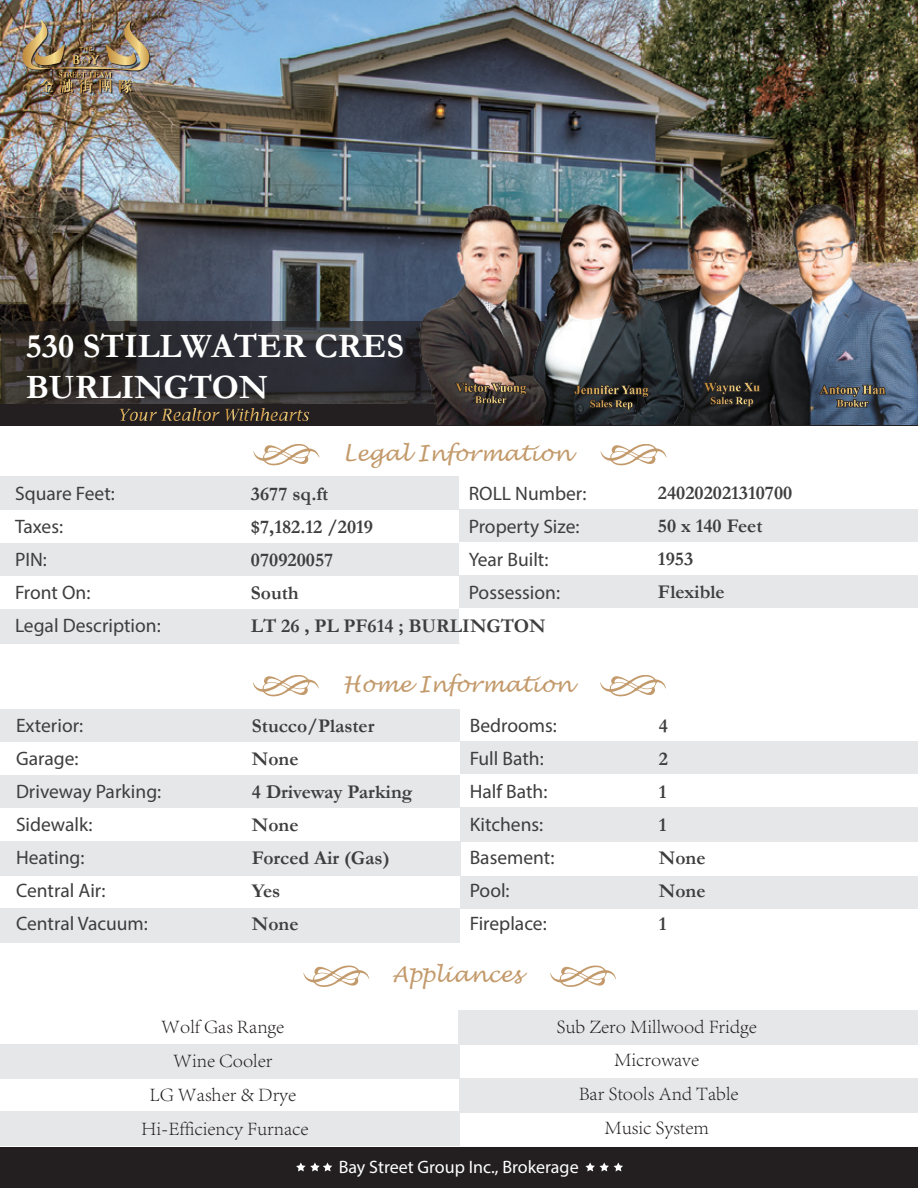
<style>
.page{position:relative;width:918px;height:1188px;background:#fff}
.page>*{position:absolute;margin:0;border:0;box-sizing:border-box;transform-origin:0 0}
.t1{font:700 34.5px/41.4px "Garamond";color:#fff}
.t2{font:italic 21.6px "Lucida Handwriting";color:#c39a6b}
.t3{font:19.5px/33px "Myriad Pro";color:#3e3e3f}
.t4{font:700 19.5px/33px "Garamond";color:#3e3e3f}
.t5{font:300 19.5px "Adobe Song Std";color:#231f20}
.t6{font:18px "Myriad Pro";color:#fff}
</style>
<div class="page">
<img style="left:0;top:0;width:918px;height:404px">
<div style="left:0;top:1111px;width:460px;height:34px;background:#e6e7e9"></div>
<div style="left:460px;top:876px;width:458px;height:34px;background:#e6e7e9"></div>
<div style="left:460px;top:909px;width:458px;height:34px;background:#fff"></div>
<div style="left:460px;top:1079px;width:458px;height:34px;background:#e6e7e9"></div>
<div style="left:0;top:908px;width:460px;height:34px;background:#e6e7e9"></div>
<div style="left:0;top:1045px;width:460px;height:34px;background:#e6e7e9"></div>
<div style="left:0;top:477px;width:460px;height:34px;background:#e6e7e9"></div>
<div style="left:0;top:510px;width:460px;height:34px;background:#fff"></div>
<div style="left:0;top:543px;width:460px;height:34px;background:#e6e7e9"></div>
<div style="left:0;top:576px;width:460px;height:34px;background:#fff"></div>
<div style="left:0;top:609px;width:460px;height:34px;background:#e6e7e9"></div>
<div style="left:460px;top:509px;width:458px;height:34px;background:#e6e7e9"></div>
<div style="left:460px;top:542px;width:458px;height:34px;background:#fff"></div>
<div style="left:460px;top:575px;width:458px;height:34px;background:#e6e7e9"></div>
<div style="left:460px;top:608px;width:458px;height:34px;background:#fff"></div>
<svg style="left:1px;top:321px;width:407px;height:83px;background:#2e2d30"></svg>
<img style="left:22px;top:19px;width:130px;height:75px">
<div style="left:0;top:404px;width:918px;height:22px;background:#231f20"></div>
<img style="left:815px;top:194px;width:103px;height:231px">
<img style="left:408px;top:194px;width:95px;height:231px">
<img style="left:709px;top:194px;width:106px;height:231px">
<img style="left:503px;top:194px;width:206px;height:231px">
<svg style="left:574px;top:385px;width:75px;height:25px;background:#3f392d"></svg>
<svg style="left:704px;top:382px;width:56px;height:25px"></svg>
<svg style="left:819px;top:385px;width:67px;height:23px;background:#54585a"></svg>
<svg style="left:455px;top:382px;width:72px;height:22px;background:#5b4d3e"></svg>
<svg style="left:120px;top:408px;width:189px;height:13px"></svg>
<svg style="left:253px;top:444px;width:66px;height:22px"></svg>
<svg style="left:601px;top:444px;width:66px;height:22px"></svg>
<svg style="left:253px;top:675px;width:66px;height:22px"></svg>
<svg style="left:600px;top:675px;width:66px;height:22px"></svg>
<div style="left:1px;top:710px;width:460px;height:34px;background:#e6e7e9"></div>
<div style="left:1px;top:743px;width:460px;height:34px;background:#fff"></div>
<div style="left:1px;top:776px;width:460px;height:34px;background:#e6e7e9"></div>
<div style="left:1px;top:809px;width:460px;height:34px;background:#fff"></div>
<div style="left:1px;top:842px;width:460px;height:34px;background:#e6e7e9"></div>
<div style="left:461px;top:742px;width:457px;height:34px;background:#e6e7e9"></div>
<div style="left:461px;top:775px;width:457px;height:34px;background:#fff"></div>
<div style="left:461px;top:808px;width:457px;height:34px;background:#e6e7e9"></div>
<svg style="left:303px;top:965px;width:66px;height:22px"></svg>
<svg style="left:550px;top:965px;width:66px;height:22px"></svg>
<div style="left:0;top:1148px;width:918px;height:40px;background:#231f20"></div>
<svg style="left:296px;top:1162px;width:36px;height:10px"></svg>
<svg style="left:585px;top:1162px;width:38px;height:10px"></svg>
<div style="left:458px;top:1010px;width:460px;height:34px;background:#e6e7e9"></div>
<h1 class="t1" style="left:26px;top:325px;width:380px">530 STILLWATER CRES<br>BURLINGTON</h1>
<p class="t2" style="left:343px;top:440px;width:230px">Legal Information</p>
<p class="t3" style="left:15px;top:476px;width:147px">Square Feet:<br>Taxes:<br>PIN:<br>Front On:<br>Legal Description:</p>
<p class="t3" style="left:469px;top:476px;width:119px">ROLL Number:<br>Property Size:<br>Year Built:<br>Possession:</p>
<p class="t4" style="left:251px;top:477px;width:296px">3677 sq.ft<br>$7,182.12 /2019<br>070920057<br>South<br>LT 26 , PL PF614 ; BURLINGTON</p>
<p class="t4" style="left:658px;top:477px;width:136px">240202021310700<br>50 x 140 Feet<br>1953<br>Flexible</p>
<p class="t2" style="left:342px;top:671px;width:232px">Home Information</p>
<p class="t3" style="left:16px;top:709px;width:147px">Exterior:<br>Garage:<br>Driveway Parking:<br>Sidewalk:<br>Heating:<br>Central Air:<br>Central Vacuum:</p>
<p class="t3" style="left:470px;top:709px;width:89px">Bedrooms:<br>Full Bath:<br>Half Bath:<br>Kitchens:<br>Basement:<br>Pool:<br>Fireplace:</p>
<p class="t4" style="left:252px;top:709px;width:162px">Stucco/Plaster<br>None<br>4 Driveway Parking<br>None<br>Forced Air (Gas)<br>Yes<br>None</p>
<p class="t4" style="left:659px;top:709px;width:48px">4<br>2<br>1<br>1<br>None<br>None<br>1</p>
<p class="t2" style="left:392px;top:961px;width:131px">Appliances</p>
<p class="t5" style="left:161px;top:1015px;width:125px">Wolf Gas Range</p>
<p class="t5" style="left:556px;top:1015px;width:202px">Sub Zero Millwood Fridge</p>
<p class="t5" style="left:173px;top:1049px;width:101px">Wine Cooler</p>
<p class="t5" style="left:614px;top:1049px;width:87px">Microwave</p>
<p class="t5" style="left:149px;top:1083px;width:148px">LG Washer &amp; Drye</p>
<p class="t5" style="left:579px;top:1083px;width:161px">Bar Stools And Table</p>
<p class="t5" style="left:141px;top:1117px;width:169px">Hi-Efficiency Furnace</p>
<p class="t5" style="left:604px;top:1117px;width:106px">Music System</p>
<p class="t6" style="left:339px;top:1156px;width:242px">Bay Street Group Inc., Brokerage</p>
</div>
